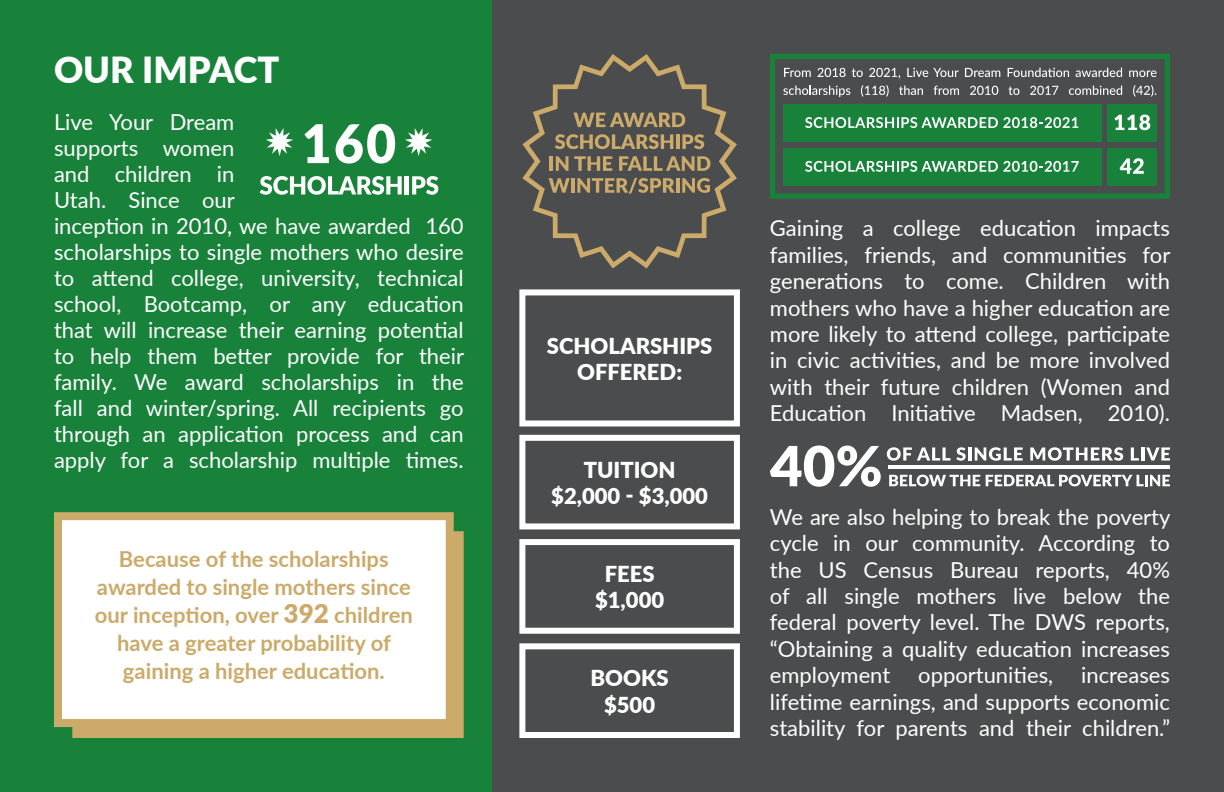
<style>
.page{position:relative;width:1224px;height:792px;background:#fff}
.page>*{position:absolute;margin:0;border:0;box-sizing:border-box;transform-origin:0 0}
.t1{font:900 36px "Lato";color:#fff}
.t2{font:22px/26.4px "Lato";color:#fff;text-align:justify}
.t3{font:700 22px/28px "Lato";color:#cbaa6a;text-align:center}
.t4{font:900 22px/26.4px "Lato";color:#fff;text-align:center}
.s1{font-weight:900;font-size:26px}
</style>
<div class="page">
<div style="left:0;top:0;width:518px;height:792px;background:#18823a"></div>
<div style="left:492px;top:0;width:732px;height:792px;background:#4b4c4d"></div>
<div style="left:72px;top:531px;width:392px;height:207px;background:#cbaa6a"></div>
<div style="left:54px;top:512px;width:400px;height:215px;background:#fff;border:8px solid #cbaa6a"></div>
<hr style="left:888px;top:465px;width:282px;height:4px;background:#fff">
<svg style="left:770px;top:445px;width:111px;height:42px"></svg>
<svg style="left:889px;top:475px;width:91px;height:11px"></svg>
<svg style="left:986px;top:475px;width:184px;height:11px"></svg>
<svg style="left:887px;top:447px;width:79px;height:14px"></svg>
<hr style="left:968px;top:447px;width:3px;height:14px;background:#fff">
<svg style="left:975px;top:447px;width:48px;height:14px"></svg>
<svg style="left:1030px;top:447px;width:93px;height:14px"></svg>
<svg style="left:1131px;top:447px;width:8px;height:14px"></svg>
<hr style="left:1141px;top:447px;width:3px;height:14px;background:#fff">
<svg style="left:1146px;top:447px;width:24px;height:14px"></svg>
<div style="left:519px;top:435px;width:221px;height:94px;border:6px solid #fff"></div>
<div style="left:519px;top:289px;width:221px;height:137px;border:6px solid #fff"></div>
<div style="left:519px;top:539px;width:221px;height:95px;border:6px solid #fff"></div>
<div style="left:519px;top:643px;width:221px;height:95px;border:6px solid #fff"></div>
<svg style="left:522px;top:54px;width:215px;height:215px"></svg>
<svg style="left:770px;top:54px;width:400px;height:145px"></svg>
<svg style="left:259px;top:123px;width:180px;height:72px"></svg>
<h1 class="t1" style="left:54px;top:43px;width:227px">OUR IMPACT</h1>
<p class="t2" style="left:54px;top:108px;width:412px;text-align:left">Live Your Dream<br>supports women<br>and children in<br>Utah. Since our<br>inception in 2010, we have awarded 160 scholarships to single mothers who desire to attend college, university, technical school, Bootcamp, or any education that will increase their earning potential to help them better provide for their family. We award scholarships in the fall and winter/spring. All recipients go through an application process and can apply for a scholarship multiple times.</p>
<p class="t3" style="left:95px;top:544px;width:319px">Because of the scholarships awarded to single mothers since our inception, over <span class="s1">392</span> children have a greater probability of gaining a higher education.</p>
<p class="t4" style="left:547px;top:331px;width:167px">SCHOLARSHIPS<br>OFFERED:</p>
<p class="t4" style="left:551px;top:456px;width:158px">TUITION $2,000 - $3,000</p>
<p class="t4" style="left:595px;top:560px;width:71px">FEES $1,000</p>
<p class="t4" style="left:591px;top:664px;width:80px">BOOKS $500</p>
<p class="t2" style="left:770px;top:214px;width:402px">Gaining a college education impacts families, friends, and communities for generations to come. Children with mothers who have a higher education are more likely to attend college, participate in civic activities, and be more involved with their future children (Women and Education Initiative Madsen, 2010).</p>
<p class="t2" style="left:770px;top:503px;width:402px">We are also helping to break the poverty cycle in our community. According to the US Census Bureau reports, 40% of all single mothers live below the federal poverty level. The DWS reports, “Obtaining a quality education increases employment</p>
<p class="t2" style="left:918px;top:661px;width:136px">opportunities,</p>
<p class="t2" style="left:770px;top:661px;width:402px;text-indent:311px">increases lifetime earnings, and supports economic stability for parents and their children.”</p>
</div>
